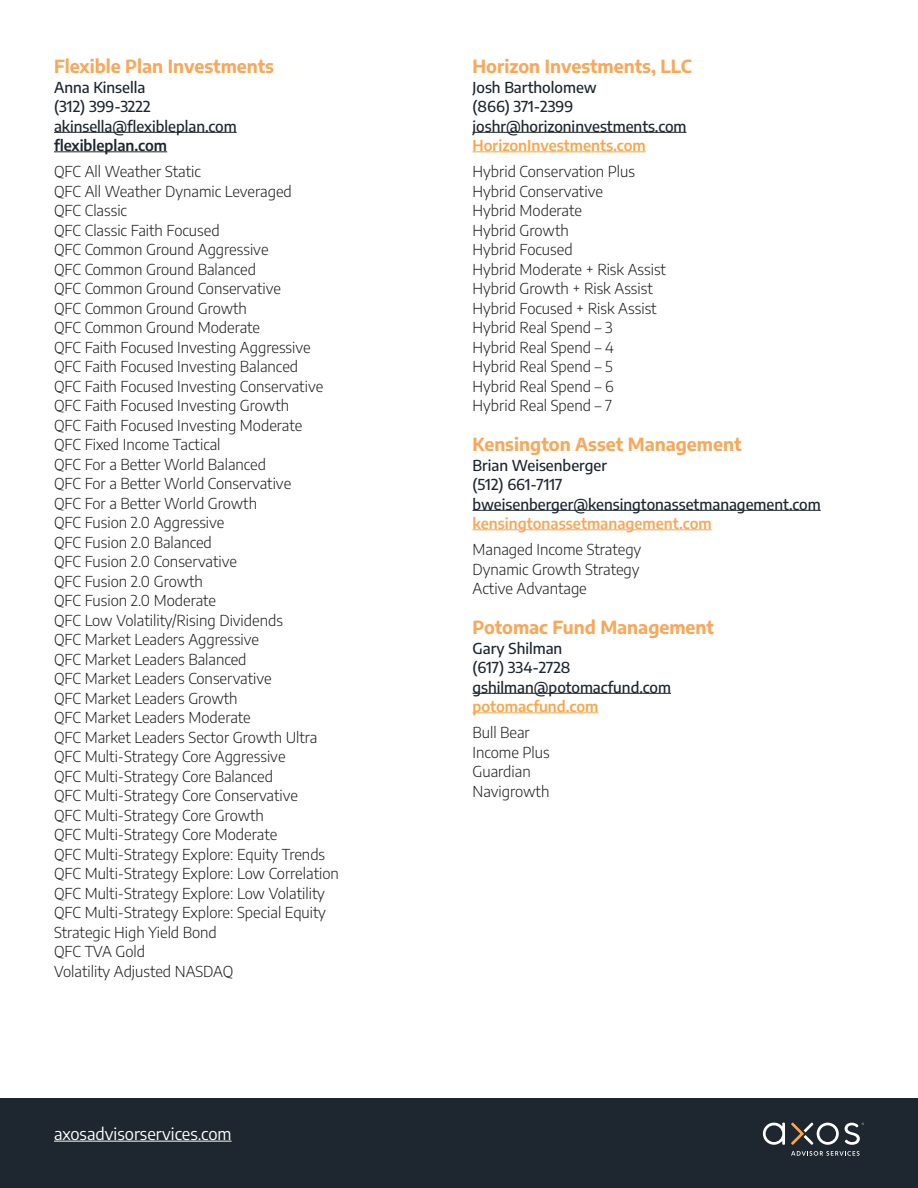
<style>
.page{position:relative;width:918px;height:1188px;background:#fff}
.page>*{position:absolute;margin:0;border:0;box-sizing:border-box;transform-origin:0 0}
.t1{font:700 18px "Encode Sans";color:#f9a758}
.t2{font:16.5px "Encode Sans";color:#fff}
.t3{font:300 15px "Encode Sans";color:#231f20}
.t4{font:500 15px/19.5px "Encode Sans";color:#1e262f}
.s1{font-weight:600}
.s2{font-weight:600;color:#faa64a}
.s3{font-weight:600;color:#f9a758}
</style>
<div class="page">
<div style="left:0;top:1098px;width:918px;height:90px;background:#1e262f"></div>
<hr style="left:54px;top:132px;width:183px;height:1px;background:#1e262f">
<hr style="left:54px;top:152px;width:113px;height:1px;background:#1e262f">
<hr style="left:472px;top:132px;width:215px;height:1px;background:#1e262f">
<hr style="left:472px;top:152px;width:174px;height:1px;background:#faa64a">
<hr style="left:472px;top:510px;width:349px;height:1px;background:#1e262f">
<hr style="left:472px;top:530px;width:240px;height:1px;background:#f9a758">
<hr style="left:472px;top:693px;width:199px;height:1px;background:#1e262f">
<hr style="left:472px;top:713px;width:126px;height:1px;background:#faa64a">
<hr style="left:54px;top:1141px;width:178px;height:1px;background:#fff">
<svg style="left:791px;top:1123px;width:48px;height:22px"></svg>
<svg style="left:763px;top:1123px;width:22px;height:22px"></svg>
<svg style="left:845px;top:1123px;width:19px;height:22px"></svg>
<svg style="left:791px;top:1151px;width:69px;height:5px"></svg>
<p class="t1" style="left:54px;top:53px;width:222px">Flexible Plan Investments</p>
<p class="t4" style="left:54px;top:77px;width:184px">Anna Kinsella<br>(312) 399-3222 akinsella@flexibleplan.com <span class="s1">flexibleplan.com</span></p>
<p class="t3" style="left:54px;top:161px;width:148px">QFC All Weather Static</p>
<p class="t3" style="left:54px;top:181px;width:239px">QFC All Weather Dynamic Leveraged</p>
<p class="t3" style="left:54px;top:200px;width:75px">QFC Classic</p>
<p class="t3" style="left:54px;top:220px;width:167px">QFC Classic Faith Focused</p>
<p class="t3" style="left:54px;top:239px;width:216px">QFC Common Ground Aggressive</p>
<p class="t3" style="left:54px;top:259px;width:203px">QFC Common Ground Balanced</p>
<p class="t3" style="left:54px;top:278px;width:229px">QFC Common Ground Conservative</p>
<p class="t3" style="left:54px;top:298px;width:194px">QFC Common Ground Growth</p>
<p class="t3" style="left:54px;top:317px;width:208px">QFC Common Ground Moderate</p>
<p class="t3" style="left:54px;top:337px;width:258px">QFC Faith Focused Investing Aggressive</p>
<p class="t3" style="left:54px;top:356px;width:246px">QFC Faith Focused Investing Balanced</p>
<p class="t3" style="left:54px;top:376px;width:271px">QFC Faith Focused Investing Conservative</p>
<p class="t3" style="left:54px;top:395px;width:237px">QFC Faith Focused Investing Growth</p>
<p class="t3" style="left:54px;top:415px;width:250px">QFC Faith Focused Investing Moderate</p>
<p class="t3" style="left:54px;top:434px;width:168px">QFC Fixed Income Tactical</p>
<p class="t3" style="left:54px;top:454px;width:214px">QFC For a Better World Balanced</p>
<p class="t3" style="left:54px;top:473px;width:239px">QFC For a Better World Conservative</p>
<p class="t3" style="left:54px;top:493px;width:205px">QFC For a Better World Growth</p>
<p class="t3" style="left:54px;top:512px;width:172px">QFC Fusion 2.0 Aggressive</p>
<p class="t3" style="left:54px;top:532px;width:159px">QFC Fusion 2.0 Balanced</p>
<p class="t3" style="left:54px;top:551px;width:185px">QFC Fusion 2.0 Conservative</p>
<p class="t3" style="left:54px;top:571px;width:150px">QFC Fusion 2.0 Growth</p>
<p class="t3" style="left:54px;top:590px;width:164px">QFC Fusion 2.0 Moderate</p>
<p class="t3" style="left:54px;top:610px;width:230px">QFC Low Volatility/Rising Dividends</p>
<p class="t3" style="left:54px;top:629px;width:207px">QFC Market Leaders Aggressive</p>
<p class="t3" style="left:54px;top:649px;width:194px">QFC Market Leaders Balanced</p>
<p class="t3" style="left:54px;top:668px;width:219px">QFC Market Leaders Conservative</p>
<p class="t3" style="left:54px;top:688px;width:185px">QFC Market Leaders Growth</p>
<p class="t3" style="left:54px;top:707px;width:198px">QFC Market Leaders Moderate</p>
<p class="t3" style="left:54px;top:727px;width:265px">QFC Market Leaders Sector Growth Ultra</p>
<p class="t3" style="left:54px;top:746px;width:233px">QFC Multi-Strategy Core Aggressive</p>
<p class="t3" style="left:54px;top:766px;width:220px">QFC Multi-Strategy Core Balanced</p>
<p class="t3" style="left:54px;top:785px;width:246px">QFC Multi-Strategy Core Conservative</p>
<p class="t3" style="left:54px;top:805px;width:212px">QFC Multi-Strategy Core Growth</p>
<p class="t3" style="left:54px;top:824px;width:225px">QFC Multi-Strategy Core Moderate</p>
<p class="t3" style="left:54px;top:844px;width:273px">QFC Multi-Strategy Explore: Equity Trends</p>
<p class="t3" style="left:54px;top:863px;width:286px">QFC Multi-Strategy Explore: Low Correlation</p>
<p class="t3" style="left:54px;top:883px;width:272px">QFC Multi-Strategy Explore: Low Volatility</p>
<p class="t3" style="left:54px;top:902px;width:274px">QFC Multi-Strategy Explore: Special Equity</p>
<p class="t3" style="left:54px;top:922px;width:164px">Strategic High Yield Bond</p>
<p class="t3" style="left:54px;top:941px;width:93px">QFC TVA Gold</p>
<p class="t3" style="left:54px;top:961px;width:181px">Volatility Adjusted NASDAQ</p>
<p class="t2" style="left:54px;top:1123px;width:179px">axosadvisorservices.com</p>
<p class="t1" style="left:472px;top:53px;width:221px">Horizon Investments, LLC</p>
<p class="t4" style="left:472px;top:77px;width:216px">Josh Bartholomew<br>(866) 371-2399 joshr@horizoninvestments.com<br><span class="s2">HorizonInvestments.com</span></p>
<p class="t3" style="left:472px;top:161px;width:164px">Hybrid Conservation Plus</p>
<p class="t3" style="left:472px;top:181px;width:132px">Hybrid Conservative</p>
<p class="t3" style="left:472px;top:200px;width:111px">Hybrid Moderate</p>
<p class="t3" style="left:472px;top:220px;width:98px">Hybrid Growth</p>
<p class="t3" style="left:472px;top:239px;width:102px">Hybrid Focused</p>
<p class="t3" style="left:472px;top:259px;width:195px">Hybrid Moderate + Risk Assist</p>
<p class="t3" style="left:472px;top:278px;width:182px">Hybrid Growth + Risk Assist</p>
<p class="t3" style="left:472px;top:298px;width:186px">Hybrid Focused + Risk Assist</p>
<p class="t3" style="left:472px;top:317px;width:142px">Hybrid Real Spend – 3</p>
<p class="t3" style="left:472px;top:337px;width:143px">Hybrid Real Spend – 4</p>
<p class="t3" style="left:472px;top:356px;width:142px">Hybrid Real Spend – 5</p>
<p class="t3" style="left:472px;top:376px;width:143px">Hybrid Real Spend – 6</p>
<p class="t3" style="left:472px;top:395px;width:141px">Hybrid Real Spend – 7</p>
<p class="t1" style="left:472px;top:431px;width:271px">Kensington Asset Management</p>
<p class="t4" style="left:472px;top:455px;width:350px">Brian Weisenberger<br>(512) 661-7117 bweisenberger@kensingtonassetmanagement.com <span class="s3">kensingtonassetmanagement.com</span></p>
<p class="t3" style="left:472px;top:539px;width:170px">Managed Income Strategy</p>
<p class="t3" style="left:472px;top:559px;width:169px">Dynamic Growth Strategy</p>
<p class="t3" style="left:472px;top:578px;width:116px">Active Advantage</p>
<p class="t1" style="left:472px;top:614px;width:243px">Potomac Fund Management</p>
<p class="t4" style="left:472px;top:638px;width:200px">Gary Shilman<br>(617) 334-2728 gshilman@potomacfund.com <span class="s2">potomacfund.com</span></p>
<p class="t3" style="left:472px;top:722px;width:59px">Bull Bear</p>
<p class="t3" style="left:472px;top:742px;width:79px">Income Plus</p>
<p class="t3" style="left:472px;top:761px;width:60px">Guardian</p>
<p class="t3" style="left:472px;top:781px;width:78px">Navigrowth</p>
</div>
